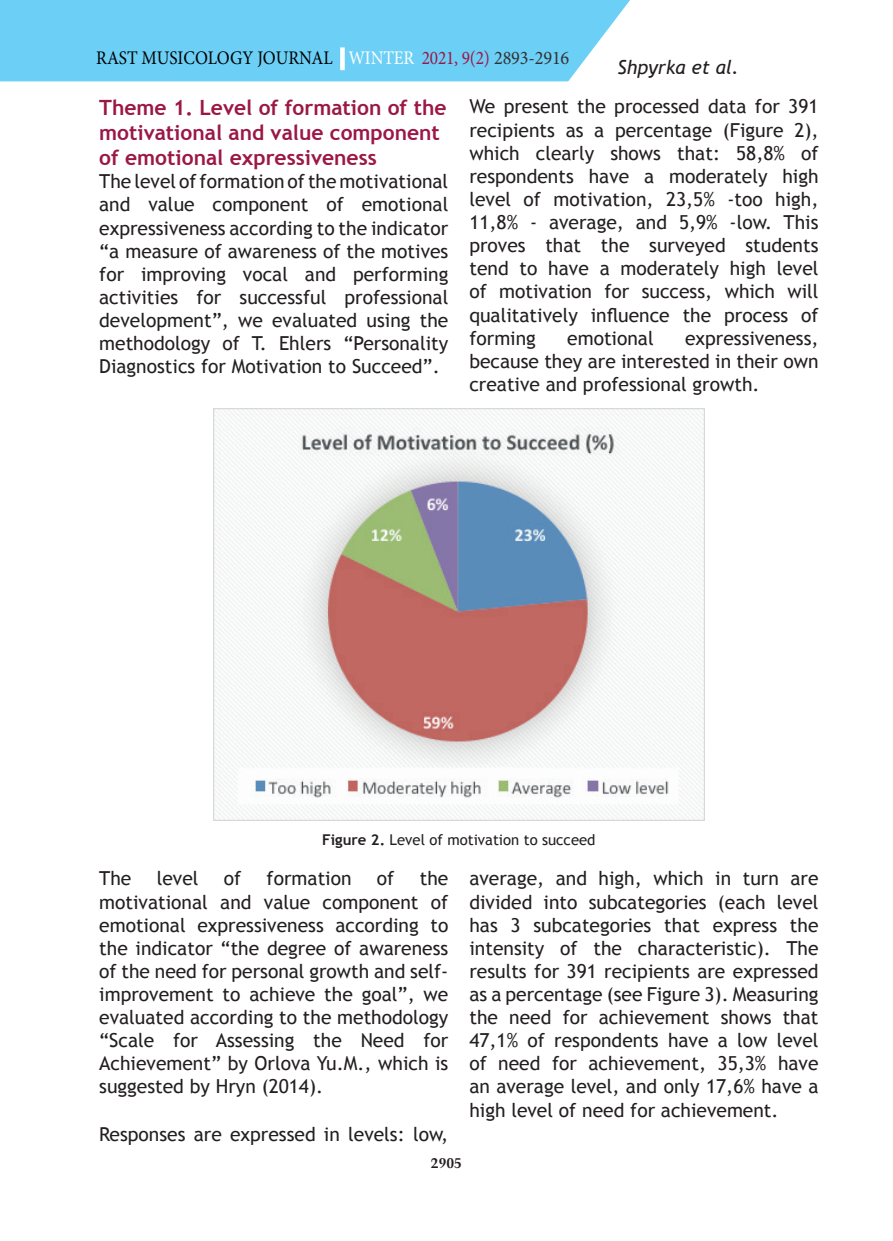
<style>
.page{position:relative;width:893px;height:1241px;background:#fff}
.page>*{position:absolute;margin:0;border:0;box-sizing:border-box;transform-origin:0 0}
.t1{font:700 21px/25.2px "Trebuchet MS";color:#9b1746}
.t2{font:19.25px/23.1px "Trebuchet MS";color:#231f20;text-align:justify}
.t3{font:19.25px "Minion Pro";letter-spacing:-.01em;color:#000;scale:.9 1}
.t4{font:italic 19.25px "Trebuchet MS";color:#231f20}
.t5{font:14.88px "Trebuchet MS";color:#231f20}
.t6{font:700 14px "Trump Mediaeval";color:#231f20}
.s1{color:#fff}
.s2{color:#9b1746}
.s3{color:#333233}
.s4{font-weight:700}
</style>
<div class="page">
<div style="left:0;top:0;width:630px;height:81px;background:#6bcff6"></div>
<div style="left:340px;top:47px;width:5px;height:23px;border:4px solid #fff"></div>
<img style="left:213px;top:409px;width:491px;height:411px">
<p class="t3" style="left:96px;top:45px;width:527px">RAST MUSICOLOGY JOURNAL <span class="s1">| WINTER</span> <span class="s2">2021, 9(2)</span> <span class="s3">2893-2916</span></p>
<p class="t4" style="left:618px;top:56px;width:123px">Shpyrka et al.</p>
<p class="t1" style="left:99px;top:95px;width:349px">Theme 1. Level of formation of the motivational and value component of emotional expressiveness</p>
<p class="t2" style="left:99px;top:170px;width:351px">The level of formation of the motivational and value component of emotional expressiveness according to the indicator “a measure of awareness of the motives for improving vocal and performing activities for successful professional development”, we evaluated using the methodology of T. Ehlers “Personality Diagnostics for Motivation to Succeed”.</p>
<p class="t2" style="left:469px;top:95px;width:351px">We present the processed data for 391 recipients as a percentage (Figure 2), which clearly shows that: 58,8% of respondents have a moderately high level of motivation, 23,5% -too high, 11,8% - average, and 5,9% -low. This proves that the surveyed students tend to have a moderately high level of motivation for success, which will qualitatively influence the process of forming</p>
<p class="t2" style="left:567px;top:326px;width:88px">emotional</p>
<p class="t2" style="left:469px;top:326px;width:351px;text-indent:216px">expressiveness, because they are interested in their own creative and professional growth.</p>
<p class="t5" style="left:322px;top:830px;width:275px"><span class="s4">Figure 2.</span> Level of motivation to succeed</p>
<p class="t2" style="left:469px;top:867px;width:351px">average, and high, which in turn are divided into subcategories (each level has 3 subcategories that express the intensity of the characteristic). The results for 391 recipients are expressed as a percentage (see Figure 3). Measuring the need for achievement shows that 47,1% of respondents have a low level of need for achievement, 35,3% have an average level, and only 17,6% have a high level of need for achievement.</p>
<p class="t2" style="left:99px;top:867px;width:351px;text-indent:320px">the motivational and value component of emotional expressiveness according to the indicator “the degree of awareness of the need for personal growth and self&shy;improvement to achieve the goal”, we evaluated according to the methodology “Scale for Assessing the Need for Achievement” by Orlova Yu.M., which is suggested by Hryn (2014).</p>
<p class="t2" style="left:99px;top:1122px;width:351px">Responses are expressed in levels: low,</p>
<p class="t2" style="left:99px;top:867px;width:34px">The</p>
<p class="t2" style="left:157px;top:867px;width:43px">level</p>
<p class="t2" style="left:224px;top:867px;width:19px">of</p>
<p class="t2" style="left:267px;top:867px;width:86px">formation</p>
<p class="t2" style="left:377px;top:867px;width:19px">of</p>
<p class="t6" style="left:431px;top:1153px;width:33px">2905</p>
</div>
